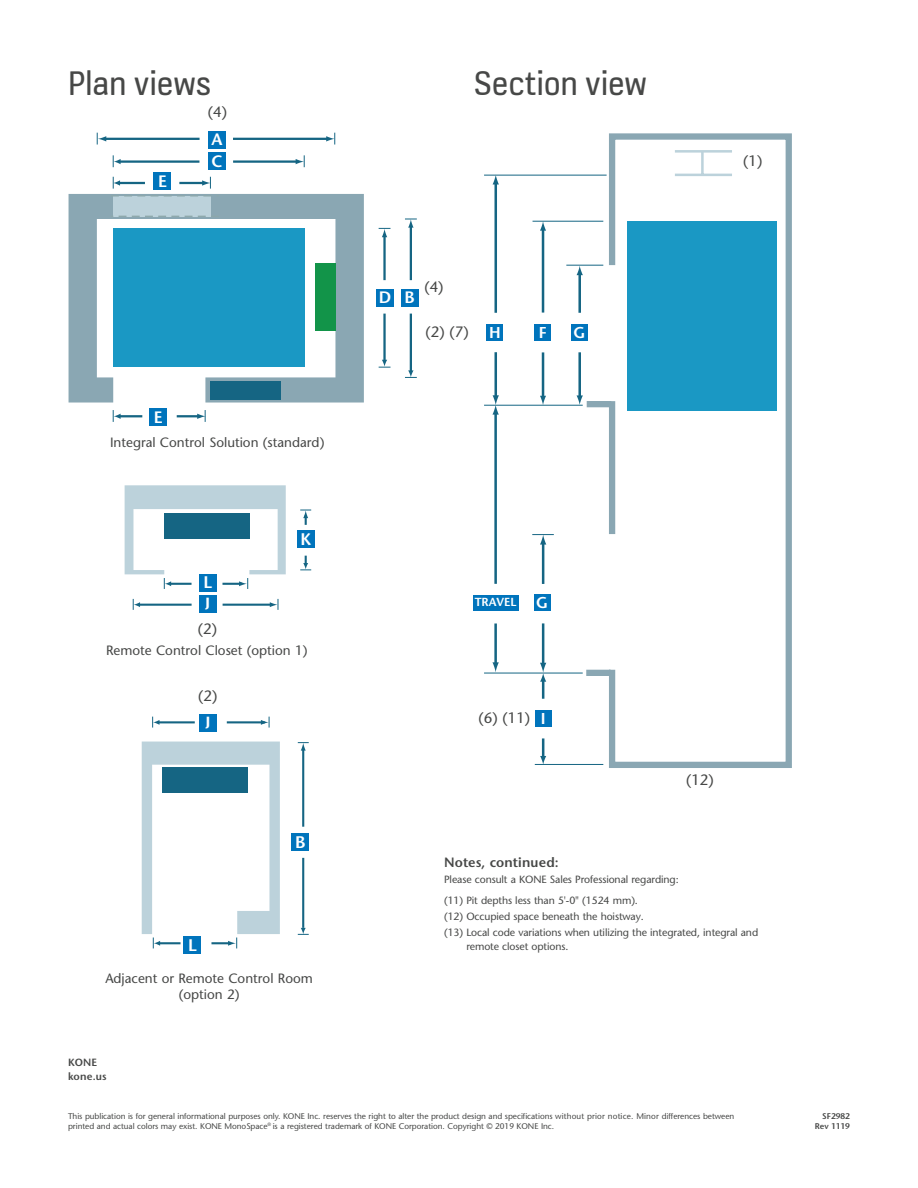
<style>
.page{position:relative;width:918px;height:1188px;background:#fff}
.page>*{position:absolute;margin:0;border:0;box-sizing:border-box;transform-origin:0 0}
.t1{font:36px "KONE Information v 13";letter-spacing:-.01em;color:#474847}
.t2{font:600 16.8px "Stone Sans Std";color:#fff}
.t3{font:600 16.5px/21.5px "Stone Sans Std";color:#fff}
.t4{font:600 15.75px "Stone Sans Std";color:#fff}
.t5{font:500 15px "Stone Sans Std";color:#474847}
.t6{font:500 13.5px/16.2px "Stone Sans Std";color:#474847;text-align:center}
.t7{font:600 13.5px "Stone Sans Std";letter-spacing:.01em;color:#474847}
.t8{font:600 13.35px "Stone Sans Std";color:#fff;scale:1.26 1}
.t9{font:600 11.7px "Stone Sans Std";color:#fff}
.t10{font:500 10.5px/20.2px "Stone Sans Std";letter-spacing:-.01em;color:#474847}
.t11{font:600 10.5px/13.5px "Stone Sans Std";letter-spacing:.02em;color:#474847}
.t12{font:500 8.25px/9.9px "Stone Sans Std";letter-spacing:-.005em;color:#474847}
.t13{font:600 8.25px/9.9px "Stone Sans Std";color:#474847;text-align:right}
</style>
<div class="page">
<svg style="left:69px;top:194px;width:295px;height:209px;fill:#8aa7b3"></svg>
<div style="left:210px;top:381px;width:70px;height:19px;background:#156583"></div>
<div style="left:315px;top:263px;width:20px;height:68px;background:#129449"></div>
<div style="left:113px;top:228px;width:191px;height:139px;background:#1a98c4"></div>
<hr style="left:119px;top:415px;width:23px;height:2px;background:#156583">
<hr style="left:177px;top:415px;width:24px;height:2px;background:#156583">
<svg style="left:113px;top:410px;width:8px;height:12px"></svg>
<svg style="left:197px;top:410px;width:9px;height:12px"></svg>
<hr style="left:105px;top:138px;width:95px;height:2px;background:#156583">
<hr style="left:233px;top:138px;width:95px;height:2px;background:#156583">
<svg style="left:97px;top:133px;width:9px;height:12px"></svg>
<svg style="left:326px;top:133px;width:9px;height:12px"></svg>
<hr style="left:119px;top:160px;width:80px;height:3px;background:#156583">
<hr style="left:233px;top:160px;width:64px;height:3px;background:#156583">
<svg style="left:113px;top:155px;width:8px;height:12px"></svg>
<svg style="left:296px;top:155px;width:9px;height:12px"></svg>
<hr style="left:118px;top:182px;width:27px;height:2px;background:#156583">
<hr style="left:179px;top:182px;width:24px;height:2px;background:#156583">
<svg style="left:113px;top:177px;width:7px;height:12px"></svg>
<svg style="left:202px;top:177px;width:9px;height:12px"></svg>
<div style="left:113px;top:196px;width:97px;height:20px;background:#bcd2db"></div>
<svg style="left:111px;top:216px;width:108px;height:1px"></svg>
<svg style="left:111px;top:195px;width:108px;height:2px"></svg>
<hr style="left:383px;top:314px;width:3px;height:47px;background:#156583">
<hr style="left:383px;top:234px;width:3px;height:46px;background:#156583">
<svg style="left:379px;top:360px;width:12px;height:8px"></svg>
<svg style="left:379px;top:228px;width:11px;height:9px"></svg>
<hr style="left:410px;top:314px;width:2px;height:57px;background:#156583">
<hr style="left:410px;top:226px;width:2px;height:54px;background:#156583">
<svg style="left:405px;top:370px;width:12px;height:8px"></svg>
<svg style="left:405px;top:219px;width:12px;height:9px"></svg>
<hr style="left:302px;top:858px;width:2px;height:70px;background:#156583">
<hr style="left:302px;top:749px;width:2px;height:78px;background:#156583">
<svg style="left:298px;top:928px;width:11px;height:7px"></svg>
<svg style="left:298px;top:742px;width:11px;height:9px"></svg>
<svg style="left:142px;top:742px;width:138px;height:206px"></svg>
<hr style="left:158px;top:721px;width:37px;height:2px;background:#156583">
<hr style="left:227px;top:721px;width:38px;height:2px;background:#156583">
<svg style="left:152px;top:717px;width:7px;height:11px"></svg>
<svg style="left:261px;top:717px;width:9px;height:11px"></svg>
<div style="left:291px;top:833px;width:18px;height:18px;background:#0074bc"></div>
<div style="left:184px;top:936px;width:17px;height:18px;background:#0074bc"></div>
<div style="left:199px;top:714px;width:18px;height:18px;background:#0074bc"></div>
<svg style="left:300px;top:556px;width:11px;height:15px"></svg>
<svg style="left:300px;top:510px;width:11px;height:15px"></svg>
<svg style="left:125px;top:485px;width:161px;height:104px"></svg>
<hr style="left:139px;top:604px;width:53px;height:2px;background:#156583">
<hr style="left:223px;top:604px;width:49px;height:2px;background:#156583">
<svg style="left:133px;top:599px;width:7px;height:11px"></svg>
<svg style="left:270px;top:599px;width:9px;height:11px"></svg>
<div style="left:297px;top:530px;width:18px;height:18px;background:#0074bc"></div>
<div style="left:199px;top:574px;width:18px;height:17px;background:#0074bc"></div>
<div style="left:199px;top:595px;width:18px;height:18px;background:#0074bc"></div>
<div style="left:208px;top:131px;width:17px;height:18px;background:#0074bc"></div>
<div style="left:208px;top:152px;width:17px;height:18px;background:#0074bc"></div>
<div style="left:376px;top:289px;width:18px;height:17px;background:#0074bc"></div>
<div style="left:401px;top:289px;width:17px;height:17px;background:#0074bc"></div>
<div style="left:149px;top:408px;width:18px;height:18px;background:#0074bc"></div>
<div style="left:154px;top:173px;width:17px;height:17px;background:#0074bc"></div>
<svg style="left:580px;top:133px;width:212px;height:635px"></svg>
<div style="left:627px;top:221px;width:149px;height:190px;background:#1a98c4"></div>
<hr style="left:675px;top:150px;width:57px;height:3px;background:#bcd2db">
<hr style="left:675px;top:174px;width:57px;height:2px;background:#bcd2db">
<hr style="left:701px;top:152px;width:3px;height:23px;background:#bcd2db">
<hr style="left:542px;top:623px;width:2px;height:42px;background:#156583">
<hr style="left:542px;top:543px;width:2px;height:41px;background:#156583">
<hr style="left:494px;top:623px;width:3px;height:41px;background:#156583">
<hr style="left:494px;top:413px;width:3px;height:171px;background:#156583">
<svg style="left:492px;top:662px;width:7px;height:10px"></svg>
<hr style="left:578px;top:352px;width:3px;height:45px;background:#156583">
<hr style="left:578px;top:273px;width:3px;height:40px;background:#156583">
<svg style="left:577px;top:395px;width:6px;height:10px"></svg>
<svg style="left:577px;top:266px;width:6px;height:9px"></svg>
<hr style="left:495px;top:352px;width:2px;height:45px;background:#156583">
<hr style="left:495px;top:183px;width:2px;height:130px;background:#156583">
<svg style="left:492px;top:395px;width:7px;height:20px"></svg>
<svg style="left:493px;top:176px;width:6px;height:9px"></svg>
<hr style="left:542px;top:738px;width:2px;height:20px;background:#156583">
<svg style="left:540px;top:756px;width:6px;height:8px"></svg>
<svg style="left:540px;top:663px;width:6px;height:36px"></svg>
<hr style="left:484px;top:405px;width:99px;height:1px;background:#156583">
<svg style="left:532px;top:534px;width:22px;height:11px"></svg>
<hr style="left:484px;top:673px;width:99px;height:1px;background:#156583">
<hr style="left:484px;top:175px;width:123px;height:1px;background:#156583">
<hr style="left:566px;top:265px;width:37px;height:1px;background:#156583">
<hr style="left:533px;top:221px;width:70px;height:1px;background:#156583">
<hr style="left:535px;top:764px;width:68px;height:1px;background:#156583">
<hr style="left:542px;top:229px;width:2px;height:84px;background:#156583">
<hr style="left:542px;top:352px;width:2px;height:46px;background:#156583">
<svg style="left:540px;top:221px;width:6px;height:10px"></svg>
<svg style="left:540px;top:396px;width:6px;height:9px"></svg>
<div style="left:487px;top:324px;width:16px;height:16px;background:#0074bc"></div>
<div style="left:534px;top:324px;width:17px;height:16px;background:#0074bc"></div>
<div style="left:571px;top:324px;width:17px;height:16px;background:#0074bc"></div>
<div style="left:534px;top:594px;width:16px;height:17px;background:#0074bc"></div>
<div style="left:535px;top:710px;width:16px;height:17px;background:#0074bc"></div>
<div style="left:473px;top:595px;width:46px;height:15px;background:#0074bc"></div>
<h1 class="t1" style="left:68px;top:60px;width:145px">Plan views</h1>
<h1 class="t1" style="left:474px;top:60px;width:175px">Section view</h1>
<h3 class="t5" style="left:208px;top:103px;width:21px">(4)</h3>
<h3 class="t3" style="left:158px;top:171px;width:10px">E</h3>
<h3 class="t3" style="left:211px;top:129px;width:13px">A<br>C</h3>
<h3 class="t3" style="left:154px;top:406px;width:10px">E</h3>
<h3 class="t6" style="left:110px;top:434px;width:216px">Integral Control Solution (standard)</h3>
<h2 class="t2" style="left:203px;top:572px;width:10px">L</h2>
<h3 class="t8" style="left:205px;top:595px;width:6px">J</h3>
<h3 class="t5" style="left:198px;top:620px;width:21px">(2)</h3>
<h2 class="t2" style="left:300px;top:529px;width:12px">K</h2>
<h3 class="t6" style="left:106px;top:642px;width:203px">Remote Control Closet (option 1)</h3>
<h3 class="t5" style="left:198px;top:687px;width:21px">(2)</h3>
<h3 class="t8" style="left:205px;top:714px;width:6px">J</h3>
<h2 class="t2" style="left:188px;top:935px;width:10px">L</h2>
<h2 class="t2" style="left:295px;top:832px;width:12px">B</h2>
<h3 class="t6" style="left:105px;top:970px;width:209px">Adjacent or Remote Control Room (option 2)</h3>
<p class="t11" style="left:68px;top:1056px;width:40px">KONE kone.us</p>
<h3 class="t3" style="left:379px;top:287px;width:38px">D B</h3>
<h3 class="t5" style="left:424px;top:277px;width:21px">(4)</h3>
<h3 class="t5" style="left:426px;top:323px;width:45px">(2) (7)</h3>
<h3 class="t4" style="left:489px;top:323px;width:13px">H</h3>
<h3 class="t4" style="left:539px;top:323px;width:9px">F</h3>
<h3 class="t4" style="left:574px;top:323px;width:14px">G</h3>
<h3 class="t5" style="left:743px;top:152px;width:21px">(1)</h3>
<h3 class="t9" style="left:475px;top:595px;width:43px">TRAVEL</h3>
<h3 class="t4" style="left:536px;top:593px;width:14px">G</h3>
<h3 class="t5" style="left:479px;top:709px;width:53px">(6) (11)</h3>
<h3 class="t4" style="left:541px;top:709px;width:6px">I</h3>
<h3 class="t5" style="left:686px;top:771px;width:29px">(12)</h3>
<h3 class="t7" style="left:444px;top:854px;width:116px">Notes, continued:</h3>
<p class="t10" style="left:444px;top:870px;width:236px">Please consult a KONE Sales Professional regarding: (11) Pit depths less than 5'-0" (1524 mm).</p>
<p class="t10" style="left:444px;top:908px;width:316px;line-height:16.2px">(12) Occupied space beneath the hoistway.<br>(13) Local code variations when utilizing the integrated, integral and</p>
<p class="t10" style="left:466px;top:936px;width:104px">remote closet options.</p>
<p class="t12" style="left:68px;top:1111px;width:668px">This publication is for general informational purposes only. KONE Inc. reserves the right to alter the product design and specifications without prior notice. Minor differences between printed and actual colors may exist. KONE MonoSpace<sup>®</sup> is a registered trademark of KONE Corporation. Copyright © 2019 KONE Inc.</p>
<p class="t13" style="left:815px;top:1111px;width:37px">SF2982<br>Rev 1119</p>
</div>
